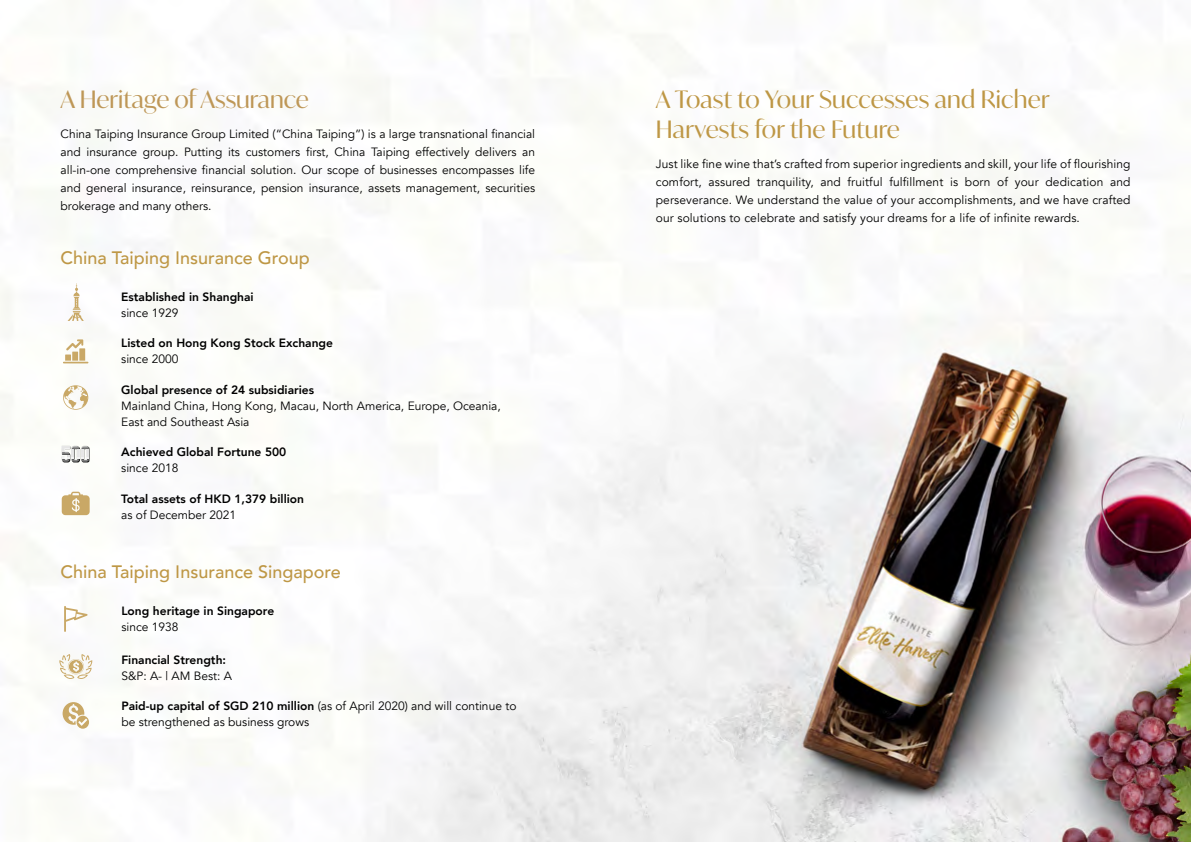
<style>
.page{position:relative;width:1191px;height:842px;background:#fff}
.page>*{position:absolute;margin:0;border:0;box-sizing:border-box;transform-origin:0 0}
.t1{font:24px/30px "Ivy Mode";letter-spacing:.01em;color:#be9745}
.t2{font:24px "Ivy Mode";color:#be9757}
.t3{font:500 18px "Avenir";color:#be9745}
.t4{font:12px/18px "Avenir";color:#000;text-align:justify}
.t5{font:800 12px "Avenir";color:#000}
.s1{font-weight:800}
</style>
<div class="page">
<img style="left:0;top:0;width:1191px;height:842px">
<svg style="left:68px;top:283px;width:16px;height:38px"></svg>
<svg style="left:62px;top:446px;width:27px;height:17px"></svg>
<svg style="left:59px;top:654px;width:33px;height:25px"></svg>
<svg style="left:64px;top:606px;width:24px;height:26px"></svg>
<svg style="left:63px;top:702px;width:26px;height:27px"></svg>
<svg style="left:63px;top:339px;width:25px;height:24px"></svg>
<svg style="left:62px;top:492px;width:28px;height:23px"></svg>
<svg style="left:63px;top:385px;width:25px;height:25px"></svg>
<h1 class="t2" style="left:61px;top:83px;width:250px">A Heritage of Assurance</h1>
<p class="t4" style="left:61px;top:125px;width:476px">China Taiping Insurance Group Limited (“China Taiping”) is a large transnational financial and insurance group. Putting its customers first, China Taiping effectively delivers an all-in-one comprehensive financial solution. Our scope of businesses encompasses life and general insurance, reinsurance, pension insurance, assets management, securities brokerage and many others.</p>
<h2 class="t3" style="left:60px;top:242px;width:251px">China Taiping Insurance Group</h2>
<p class="t5" style="left:121px;top:287px;width:134px">Established in Shanghai</p>
<p class="t4" style="left:121px;top:304px;width:59px">since 1929</p>
<p class="t5" style="left:121px;top:334px;width:213px">Listed on Hong Kong Stock Exchange</p>
<p class="t4" style="left:121px;top:350px;width:59px">since 2000</p>
<p class="t5" style="left:121px;top:380px;width:194px">Global presence of 24 subsidiaries</p>
<p class="t4" style="left:121px;top:398px;width:381px;line-height:16px">Mainland China, Hong Kong, Macau, North America, Europe, Oceania,<br>East and Southeast Asia</p>
<p class="t5" style="left:121px;top:443px;width:167px">Achieved Global Fortune 500</p>
<p class="t4" style="left:121px;top:459px;width:59px">since 2018</p>
<p class="t5" style="left:121px;top:489px;width:184px">Total assets of HKD 1,379 billion</p>
<p class="t4" style="left:121px;top:506px;width:116px">as of December 2021</p>
<h2 class="t3" style="left:61px;top:556px;width:282px">China Taiping Insurance Singapore</h2>
<p class="t5" style="left:121px;top:602px;width:154px">Long heritage in Singapore</p>
<p class="t4" style="left:121px;top:618px;width:59px">since 1938</p>
<p class="t5" style="left:121px;top:650px;width:106px">Financial Strength:</p>
<p class="t4" style="left:121px;top:667px;width:112px">S&amp;P: A- | AM Best: A</p>
<p class="t4" style="left:121px;top:698px;width:396px;line-height:16px"><span class="s1">Paid-up capital of SGD 210 million</span> (as of April 2020) and will continue to be strengthened as business grows</p>
<h1 class="t1" style="left:656px;top:83px;width:395px">A Toast to Your Successes and Richer<br>Harvests for the Future</h1>
<p class="t4" style="left:656px;top:155px;width:476px">Just like fine wine that’s crafted from superior ingredients and skill, your life of flourishing comfort, assured tranquility, and fruitful fulfillment is born of your dedication and perseverance. We understand the value of your accomplishments, and we have crafted our solutions to celebrate and satisfy your dreams for a life of infinite rewards.</p>
</div>
